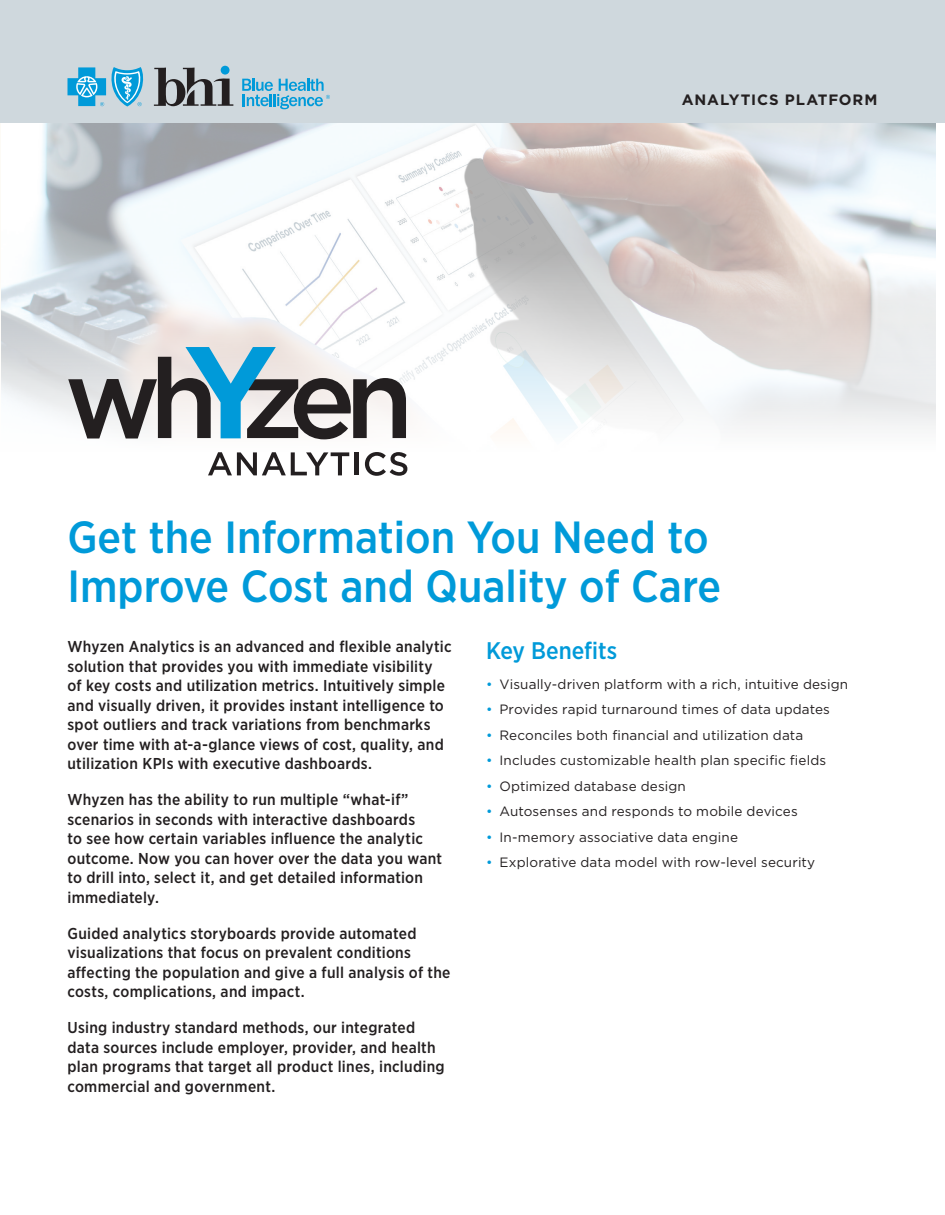
<style>
.page{position:relative;width:945px;height:1215px;background:#fff}
.page>*{position:absolute;margin:0;border:0;box-sizing:border-box;transform-origin:0 0}
.t1{font:500 45px/49.5px "Gotham Narrow";color:#009ad9}
.t2{font:500 24px "Gotham Narrow";color:#009ad9}
.t3{font:500 15.75px/19.5px "Gotham Narrow";letter-spacing:.015em;color:#231f20}
.t4{font:700 15px "Gotham";letter-spacing:.06em;color:#231f20}
.t5{font:13.5px "Gotham";letter-spacing:.01em;color:#231f20}
.s1{color:#009ad9}
</style>
<div class="page">
<img style="left:1px;top:123px;width:934px;height:353px">
<div style="left:0;top:0;width:945px;height:123px;background:#cfd8dd"></div>
<svg style="left:208px;top:452px;width:141px;height:23px"></svg>
<hr style="left:355px;top:452px;width:4px;height:23px;background:#231f20">
<svg style="left:365px;top:452px;width:42px;height:24px"></svg>
<svg style="left:68px;top:347px;width:338px;height:92px"></svg>
<div style="left:221px;top:66px;width:9px;height:9px;background:#009ad9;border-radius:50%"></div>
<svg style="left:154px;top:68px;width:79px;height:38px"></svg>
<svg style="left:68px;top:67px;width:76px;height:40px"></svg>
<svg style="left:242px;top:79px;width:88px;height:30px"></svg>
<p class="t4" style="left:682px;top:89px;width:197px">ANALYTICS PLATFORM</p>
<h1 class="t1" style="left:68px;top:511px;width:655px">Get the Information You Need to<br>Improve Cost and Quality of Care</h1>
<p class="t3" style="left:68px;top:637px;width:386px">Whyzen Analytics is an advanced and flexible analytic solution that provides you with immediate visibility<br>of key costs and utilization metrics. Intuitively simple and visually driven, it provides instant intelligence to spot outliers and track variations from benchmarks over time with at-a-glance views of cost, quality, and utilization KPIs with executive dashboards.</p>
<p class="t3" style="left:68px;top:790px;width:376px">Whyzen has the ability to run multiple “what-if” scenarios in seconds with interactive dashboards<br>to see how certain variables influence the analytic outcome. Now you can hover over the data you want to drill into, select it, and get detailed information immediately.</p>
<p class="t3" style="left:68px;top:923px;width:385px">Guided analytics storyboards provide automated visualizations that focus on prevalent conditions affecting the population and give a full analysis of the costs, complications, and impact.</p>
<p class="t3" style="left:68px;top:1018px;width:379px">Using industry standard methods, our integrated data sources include employer, provider, and health plan programs that target all product lines, including commercial and government.</p>
<h2 class="t2" style="left:486px;top:635px;width:133px">Key Benefits</h2>
<p class="t5" style="left:486px;top:676px;width:364px"><span class="s1">•</span> Visually-driven platform with a rich, intuitive design</p>
<p class="t5" style="left:486px;top:701px;width:345px"><span class="s1">•</span> Provides rapid turnaround times of data updates</p>
<p class="t5" style="left:486px;top:727px;width:319px"><span class="s1">•</span> Reconciles both financial and utilization data</p>
<p class="t5" style="left:486px;top:752px;width:342px"><span class="s1">•</span> Includes customizable health plan specific fields</p>
<p class="t5" style="left:486px;top:778px;width:201px"><span class="s1">•</span> Optimized database design</p>
<p class="t5" style="left:486px;top:803px;width:313px"><span class="s1">•</span> Autosenses and responds to mobile devices</p>
<p class="t5" style="left:486px;top:829px;width:254px"><span class="s1">•</span> In-memory associative data engine</p>
<p class="t5" style="left:486px;top:854px;width:331px"><span class="s1">•</span> Explorative data model with row-level security</p>
</div>
